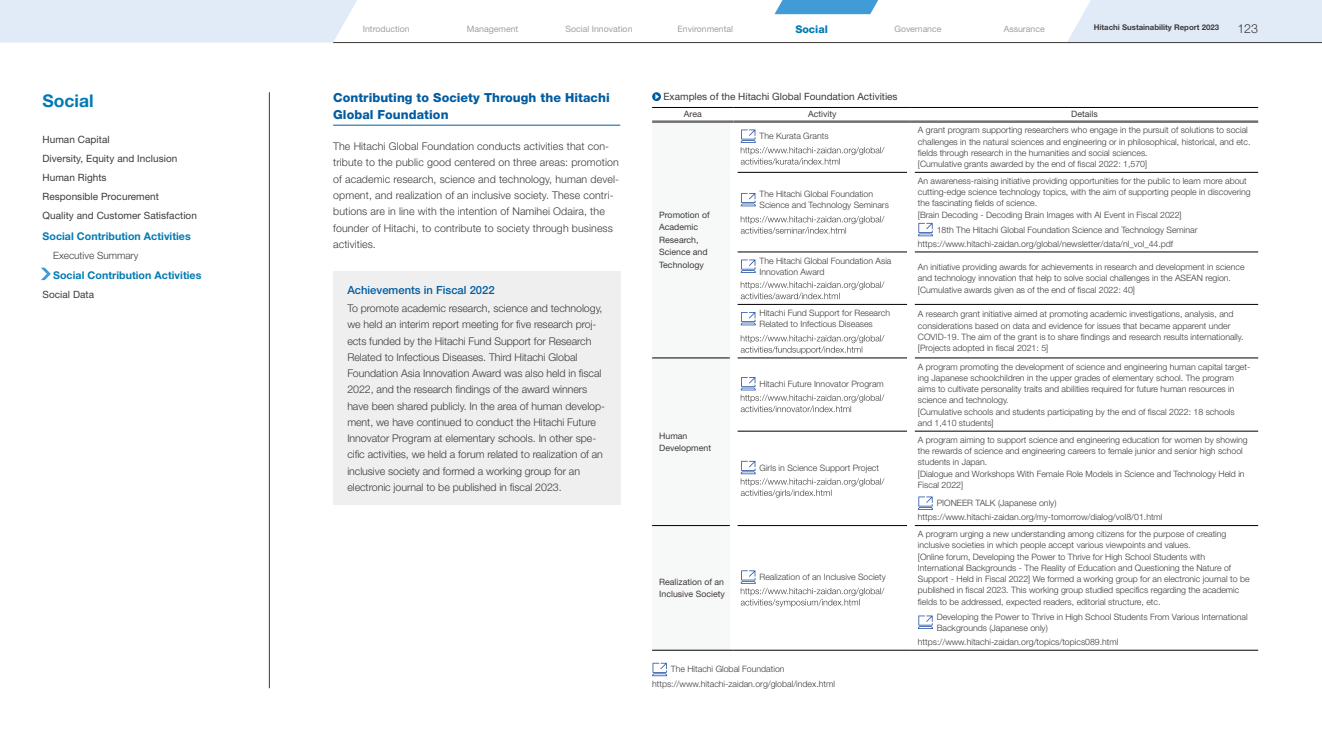
<style>
.page{position:relative;width:1322px;height:745px;background:#fff}
.page>*{position:absolute;margin:0;border:0;box-sizing:border-box;transform-origin:0 0}
.t1{font:700 17.5px "Helvetica Neue LT Std";color:#007ab4}
.t2{font:800 12.5px/16.9px "Helvetica Neue LT Std";letter-spacing:.005em;color:#005ca0}
.t3{font:300 12.5px "Helvetica Neue LT Std";color:#3e3a39}
.t4{font:500 11.25px "Helvetica Neue LT Std";color:#005ca0}
.t5{font:300 10.62px/16.2px "Helvetica Neue LT Std";letter-spacing:-.005em;color:#3e3a39}
.t6{font:700 10.62px "Helvetica Neue LT Std";letter-spacing:.005em;color:#007ab4}
.t7{font:800 10.62px "Helvetica Neue LT Std";color:#007ab4}
.t8{font:10px/19.1px "Helvetica Neue LT Std";letter-spacing:.005em;color:#3e3a39}
.t9{font:300 10px "Helvetica Neue LT Std";color:#3e3a39}
.t10{font:300 8.75px/11.2px "Helvetica Neue LT Std";color:#3e3a39}
.t11{font:8.75px/12.5px "Helvetica Neue LT Std";color:#3e3a39}
.t12{font:8.75px "Helvetica Neue LT Std";color:#9fa0a0}
.t13{font:700 7.75px "Helvetica Neue LT Std";color:#3e3a39}
</style>
<div class="page">
<svg style="left:652px;top:92px;width:9px;height:9px"></svg>
<svg style="left:655px;top:94px;width:4px;height:5px"></svg>
<hr style="left:737px;top:172px;width:170px;height:1px;background:#000">
<hr style="left:914px;top:172px;width:344px;height:1px;background:#000">
<hr style="left:737px;top:251px;width:170px;height:1px;background:#000">
<hr style="left:914px;top:251px;width:344px;height:1px;background:#000">
<hr style="left:737px;top:304px;width:170px;height:1px;background:#000">
<hr style="left:914px;top:304px;width:344px;height:1px;background:#000">
<hr style="left:652px;top:357px;width:78px;height:1px;background:#000">
<hr style="left:737px;top:357px;width:170px;height:1px;background:#000">
<hr style="left:914px;top:357px;width:344px;height:1px;background:#000">
<hr style="left:737px;top:430px;width:170px;height:1px;background:#000">
<hr style="left:914px;top:430px;width:344px;height:1px;background:#000">
<hr style="left:652px;top:525px;width:78px;height:1px;background:#000">
<hr style="left:737px;top:525px;width:170px;height:1px;background:#000">
<hr style="left:914px;top:525px;width:344px;height:1px;background:#000">
<hr style="left:652px;top:107px;width:81px;height:1px;background:#000">
<hr style="left:733px;top:107px;width:178px;height:1px;background:#000">
<hr style="left:911px;top:107px;width:347px;height:1px;background:#000">
<hr style="left:652px;top:120px;width:81px;height:3px;background:#727171">
<hr style="left:733px;top:120px;width:178px;height:3px;background:#727171">
<hr style="left:911px;top:120px;width:347px;height:3px;background:#727171">
<hr style="left:652px;top:649px;width:81px;height:1px;background:#000">
<hr style="left:733px;top:649px;width:178px;height:1px;background:#000">
<hr style="left:911px;top:649px;width:347px;height:1px;background:#000">
<svg style="left:741px;top:129px;width:143px;height:35px"></svg>
<svg style="left:741px;top:193px;width:15px;height:13px"></svg>
<svg style="left:741px;top:216px;width:143px;height:17px"></svg>
<svg style="left:918px;top:223px;width:15px;height:13px"></svg>
<svg style="left:741px;top:259px;width:15px;height:14px"></svg>
<svg style="left:741px;top:281px;width:143px;height:18px"></svg>
<svg style="left:741px;top:312px;width:15px;height:13px"></svg>
<svg style="left:741px;top:335px;width:143px;height:19px"></svg>
<svg style="left:741px;top:377px;width:143px;height:35px"></svg>
<svg style="left:741px;top:460px;width:143px;height:37px"></svg>
<svg style="left:918px;top:496px;width:15px;height:13px"></svg>
<svg style="left:741px;top:570px;width:143px;height:36px"></svg>
<svg style="left:918px;top:615px;width:15px;height:13px"></svg>
<svg style="left:652px;top:662px;width:15px;height:13px"></svg>
<hr style="left:333px;top:125px;width:287px;height:1px;background:#005ca0">
<div style="left:333px;top:271px;width:287px;height:234px;background:#efefef"></div>
<svg style="left:774px;top:0;width:105px;height:14px"></svg>
<div style="left:1067px;top:0;width:255px;height:42px;background:#e1ebf8"></div>
<div style="left:0;top:0;width:357px;height:43px;background:#e1ebf8"></div>
<hr style="left:333px;top:42px;width:989px;height:1px;background:#3e3a39">
<hr style="left:269px;top:92px;width:1px;height:595px;background:#3e3a39">
<svg style="left:41px;top:267px;width:10px;height:13px"></svg>
<h1 class="t1" style="left:43px;top:90px;width:53px">Social</h1>
<p class="t8" style="left:43px;top:130px;width:156px">Human Capital<br>Diversity, Equity and Inclusion<br>Human Rights<br>Responsible Procurement<br>Quality and Customer Satisfaction</p>
<p class="t6" style="left:43px;top:229px;width:150px">Social Contribution Activities</p>
<p class="t9" style="left:53px;top:249px;width:87px">Executive Summary</p>
<p class="t6" style="left:53px;top:268px;width:150px">Social Contribution Activities</p>
<p class="t8" style="left:43px;top:284px;width:53px">Social Data</p>
<p class="t12" style="left:363px;top:24px;width:49px">Introduction</p>
<p class="t12" style="left:467px;top:24px;width:53px">Management</p>
<p class="t12" style="left:565px;top:24px;width:69px">Social Innovation</p>
<p class="t12" style="left:677px;top:24px;width:57px">Environmental</p>
<p class="t7" style="left:795px;top:23px;width:34px">Social</p>
<p class="t12" style="left:894px;top:24px;width:48px">Governance</p>
<p class="t12" style="left:1003px;top:24px;width:43px">Assurance</p>
<p class="t13" style="left:1093px;top:23px;width:127px">Hitachi Sustainability Report 2023</p>
<h2 class="t3" style="left:1237px;top:20px;width:22px">123</h2>
<h2 class="t2" style="left:333px;top:89px;width:278px">Contributing to Society Through the Hitachi<br>Global Foundation</h2>
<p class="t5" style="left:333px;top:138px;width:287px">The Hitachi Global Foundation conducts activities that con&shy;tribute to the public good centered on three areas: promotion of academic research, science and technology, human devel&shy;opment, and realization of an inclusive society. These contri&shy;butions are in line with the intention of Namihei Odaira, the founder of Hitachi, to contribute to society through business activities.</p>
<p class="t4" style="left:347px;top:283px;width:149px">Achievements in Fiscal 2022</p>
<p class="t5" style="left:347px;top:300px;width:259px">To promote academic research, science and technology, we held an interim report meeting for five research proj&shy;ects funded by the Hitachi Fund Support for Research Related to Infectious Diseases. Third Hitachi Global Foundation Asia Innovation Award was also held in fiscal 2022, and the research findings of the award winners have been shared publicly. In the area of human develop&shy;ment, we have continued to conduct the Hitachi Future Innovator Program at elementary schools. In other spe&shy;cific activities, we held a forum related to realization of an inclusive society and formed a working group for an electronic journal to be published in fiscal 2023.</p>
<p class="t8" style="left:663px;top:87px;width:236px">Examples of the Hitachi Global Foundation Activities</p>
<p class="t11" style="left:684px;top:108px;width:19px">Area</p>
<p class="t11" style="left:808px;top:108px;width:30px">Activity</p>
<p class="t11" style="left:1071px;top:108px;width:28px">Details</p>
<p class="t11" style="left:659px;top:208px;width:52px">Promotion of<br>Academic<br>Research,<br>Science and<br>Technology</p>
<p class="t11" style="left:659px;top:429px;width:53px">Human<br>Development</p>
<p class="t11" style="left:659px;top:575px;width:67px">Realization of an<br>Inclusive Society</p>
<p class="t10" style="left:759px;top:130px;width:71px">The Kurata Grants</p>
<p class="t10" style="left:918px;top:124px;width:334px">A grant program supporting researchers who engage in the pursuit of solutions to social challenges in the natural sciences and engineering or in philosophical, historical, and etc. fields through research in the humanities and social sciences.<br>[Cumulative grants awarded by the end of fiscal 2022: 1,570]</p>
<p class="t10" style="left:759px;top:188px;width:131px">The Hitachi Global Foundation<br>Science and Technology Seminars</p>
<p class="t10" style="left:918px;top:175px;width:334px">An awareness-raising initiative providing opportunities for the public to learn more about cutting-edge science technology topics, with the aim of supporting people in discovering the fascinating fields of science.<br>[Brain Decoding - Decoding Brain Images with AI Event in Fiscal 2022]</p>
<p class="t10" style="left:918px;top:222px;width:281px;line-height:14.1px;text-indent:19px">18th The Hitachi Global Foundation Science and Technology Seminar https://www.hitachi-zaidan.org/global/newsletter/data/nl_vol_44.pdf</p>
<p class="t10" style="left:759px;top:254px;width:133px">The Hitachi Global Foundation Asia<br>Innovation Award</p>
<p class="t10" style="left:918px;top:261px;width:328px">An initiative providing awards for achievements in research and development in science and technology innovation that help to solve social challenges in the ASEAN region. [Cumulative awards given as of the end of fiscal 2022: 40]</p>
<p class="t10" style="left:759px;top:307px;width:132px">Hitachi Fund Support for Research<br>Related to Infectious Diseases</p>
<p class="t10" style="left:918px;top:308px;width:327px">A research grant initiative aimed at promoting academic investigations, analysis, and considerations based on data and evidence for issues that became apparent under COVID-19. The aim of the grant is to share findings and research results internationally. [Projects adopted in fiscal 2021: 5]</p>
<p class="t10" style="left:759px;top:377px;width:126px">Hitachi Future Innovator Program</p>
<p class="t10" style="left:759px;top:461px;width:121px">Girls in Science Support Project</p>
<p class="t10" style="left:759px;top:570px;width:128px">Realization of an Inclusive Society</p>
<p class="t10" style="left:918px;top:360px;width:334px">A program promoting the development of science and engineering human capital target&shy;ing Japanese schoolchildren in the upper grades of elementary school. The program aims to cultivate personality traits and abilities required for future human resources in science and technology.<br>[Cumulative schools and students participating by the end of fiscal 2022: 18 schools and 1,410 students]</p>
<p class="t10" style="left:918px;top:433px;width:331px">A program aiming to support science and engineering education for women by showing the rewards of science and engineering careers to female junior and senior high school students in Japan.<br>[Dialogue and Workshops With Female Role Models in Science and Technology Held in Fiscal 2022]</p>
<p class="t10" style="left:918px;top:495px;width:246px;line-height:14.1px;text-indent:19px">PIONEER TALK (Japanese only) https://www.hitachi-zaidan.org/my-tomorrow/dialog/vol8/01.html</p>
<p class="t10" style="left:918px;top:528px;width:333px">A program urging a new understanding among citizens for the purpose of creating inclusive societies in which people accept various viewpoints and values.<br>[Online forum, Developing the Power to Thrive for High School Students with International Backgrounds - The Reality of Education and Questioning the Nature of Support - Held in Fiscal 2022] We formed a working group for an electronic journal to be published in fiscal 2023. This working group studied specifics regarding the academic fields to be addressed, expected readers, editorial structure, etc.</p>
<p class="t10" style="left:936px;top:610px;width:312px">Developing the Power to Thrive in High School Students From Various International<br>Backgrounds (Japanese only)</p>
<p class="t10" style="left:918px;top:635px;width:202px">https://www.hitachi-zaidan.org/topics/topics089.html</p>
<p class="t10" style="left:652px;top:661px;width:184px;line-height:14.1px;text-indent:19px">The Hitachi Global Foundation https://www.hitachi-zaidan.org/global/index.html</p>
</div>
